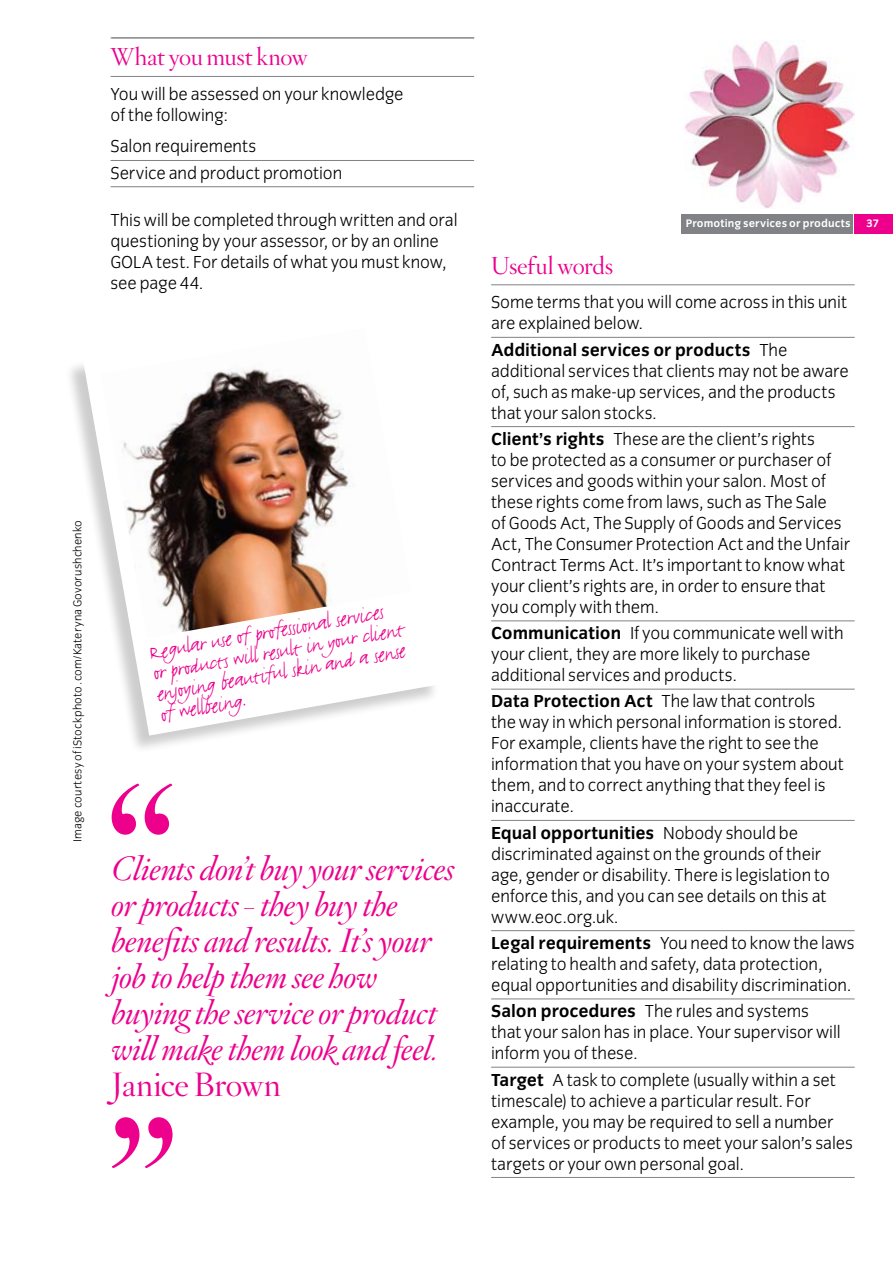
<style>
.page{position:relative;width:893px;height:1263px;background:#fff}
.page>*{position:absolute;margin:0;border:0;box-sizing:border-box;transform-origin:0 0}
.t1{font:216px/331.5px "Hoefler Titling HTF Lt Roman";color:#ec008c}
.t2{font:italic 33px/36px "Hoefler Titling HTF Lt";letter-spacing:-.015em;color:#ec008c}
.t3{font:33px "Hoefler Titling HTF Lt Roman";letter-spacing:-.02em;color:#ec008c}
.t4{font:24px/21px "Justlefthand";color:#ec008c}
.t5{font:24px "Hoefler Titling HTF Lt Roman";letter-spacing:-.015em;color:#ec008c}
.t6{font:300 18px/21px "Congress Sans";letter-spacing:-.005em;color:#000}
.t7{font:300 12px "Congress Sans";letter-spacing:.015em;color:#000}
.t8{font:700 11.25px "Congress Sans";letter-spacing:.01em;color:#fff}
.s1{font-weight:700}
</style>
<div class="page">
<div style="left:681px;top:215px;width:172px;height:19px;background:#808285"></div>
<div style="left:855px;top:215px;width:38px;height:19px;background:#ec008c"></div>
<img style="left:685px;top:41px;width:170px;height:168px">
<hr style="left:111px;top:38px;width:363px;height:1px;background:#808285">
<hr style="left:111px;top:76px;width:363px;height:1px;background:#808285">
<hr style="left:111px;top:160px;width:363px;height:1px;background:#808285">
<hr style="left:111px;top:186px;width:363px;height:1px;background:#808285">
<hr style="left:491px;top:284px;width:364px;height:1px;background:#808285">
<hr style="left:491px;top:337px;width:364px;height:1px;background:#808285">
<hr style="left:491px;top:426px;width:364px;height:1px;background:#808285">
<hr style="left:491px;top:620px;width:364px;height:1px;background:#808285">
<hr style="left:491px;top:689px;width:364px;height:1px;background:#808285">
<hr style="left:491px;top:820px;width:364px;height:1px;background:#808285">
<hr style="left:491px;top:930px;width:364px;height:1px;background:#808285">
<hr style="left:491px;top:998px;width:364px;height:1px;background:#808285">
<hr style="left:491px;top:1067px;width:364px;height:1px;background:#808285">
<hr style="left:491px;top:1177px;width:364px;height:1px;background:#808285">
<div style="left:63px;top:309px;width:376px;height:444px;background:#000;opacity:.2"></div>
<svg style="left:83px;top:309px;width:356px;height:426px"></svg>
<img style="left:101px;top:328px;width:310px;height:310px">
<h3 class="t5" style="left:111px;top:42px;width:199px">What you must know</h3>
<p class="t6" style="left:111px;top:84px;width:294px">You will be assessed on your knowledge of the following:</p>
<p class="t6" style="left:111px;top:133px;width:233px;line-height:26.2px">Salon requirements<br>Service and product promotion</p>
<p class="t6" style="left:111px;top:210px;width:349px">This will be completed through written and oral questioning by your assessor, or by an online GOLA test. For details of what you must know, see page 44.</p>
<p class="t7" style="left:71px;top:842px;width:323px;rotate:-90deg">Image courtesy of iStockphoto .com/Kateryna Govorushchenko</p>
<h3 class="t4" style="left:148px;top:643px;width:256px;rotate:-10deg">Regular use of professional services or products will result in your client enjoying beautiful skin and a sense of wellbeing.</h3>
<h1 class="t1" style="left:99px;top:699px;width:88px">“ ”</h1>
<h2 class="t2" style="left:111px;top:852px;width:345px">Clients don’t buy your services or products - they buy the benefits and results. It’s your job to help them see how buying the service or product will make them look and feel.</h2>
<h2 class="t3" style="left:111px;top:1063px;width:171px">Janice Brown</h2>
<p class="t8" style="left:686px;top:217px;width:167px">Promoting services or products</p>
<p class="t8" style="left:866px;top:217px;width:14px">37</p>
<h3 class="t5" style="left:491px;top:250px;width:123px">Useful words</h3>
<p class="t6" style="left:491px;top:292px;width:357px">Some terms that you will come across in this unit are explained below.</p>
<p class="t6" style="left:491px;top:339px;width:359px"><span class="s1">Additional services or products</span> The additional services that clients may not be aware of, such as make-up services, and the products that your salon stocks.</p>
<p class="t6" style="left:491px;top:428px;width:360px"><span class="s1">Client’s rights</span> These are the client’s rights<br>to be protected as a consumer or purchaser of services and goods within your salon. Most of these rights come from laws, such as The Sale<br>of Goods Act, The Supply of Goods and Services Act, The Consumer Protection Act and the Unfair Contract Terms Act. It’s important to know what your client’s rights are, in order to ensure that you comply with them.</p>
<p class="t6" style="left:491px;top:623px;width:354px"><span class="s1">Communication</span> If you communicate well with your client, they are more likely to purchase additional services and products.</p>
<p class="t6" style="left:491px;top:691px;width:354px"><span class="s1">Data Protection Act</span> The law that controls the way in which personal information is stored.<br>For example, clients have the right to see the information that you have on your system about them, and to correct anything that they feel is inaccurate.</p>
<p class="t6" style="left:491px;top:822px;width:340px"><span class="s1">Equal opportunities</span> Nobody should be discriminated against on the grounds of their age, gender or disability. There is legislation to enforce this, and you can see details on this at www.eoc.org.uk.</p>
<p class="t6" style="left:491px;top:933px;width:365px"><span class="s1">Legal requirements</span> You need to know the laws relating to health and safety, data protection, equal opportunities and disability discrimination.</p>
<p class="t6" style="left:491px;top:1001px;width:351px"><span class="s1">Salon procedures</span> The rules and systems that your salon has in place. Your supervisor will inform you of these.</p>
<p class="t6" style="left:491px;top:1069px;width:363px"><span class="s1">Target</span> A task to complete (usually within a set timescale) to achieve a particular result. For example, you may be required to sell a number<br>of services or products to meet your salon’s sales targets or your own personal goal.</p>
</div>
